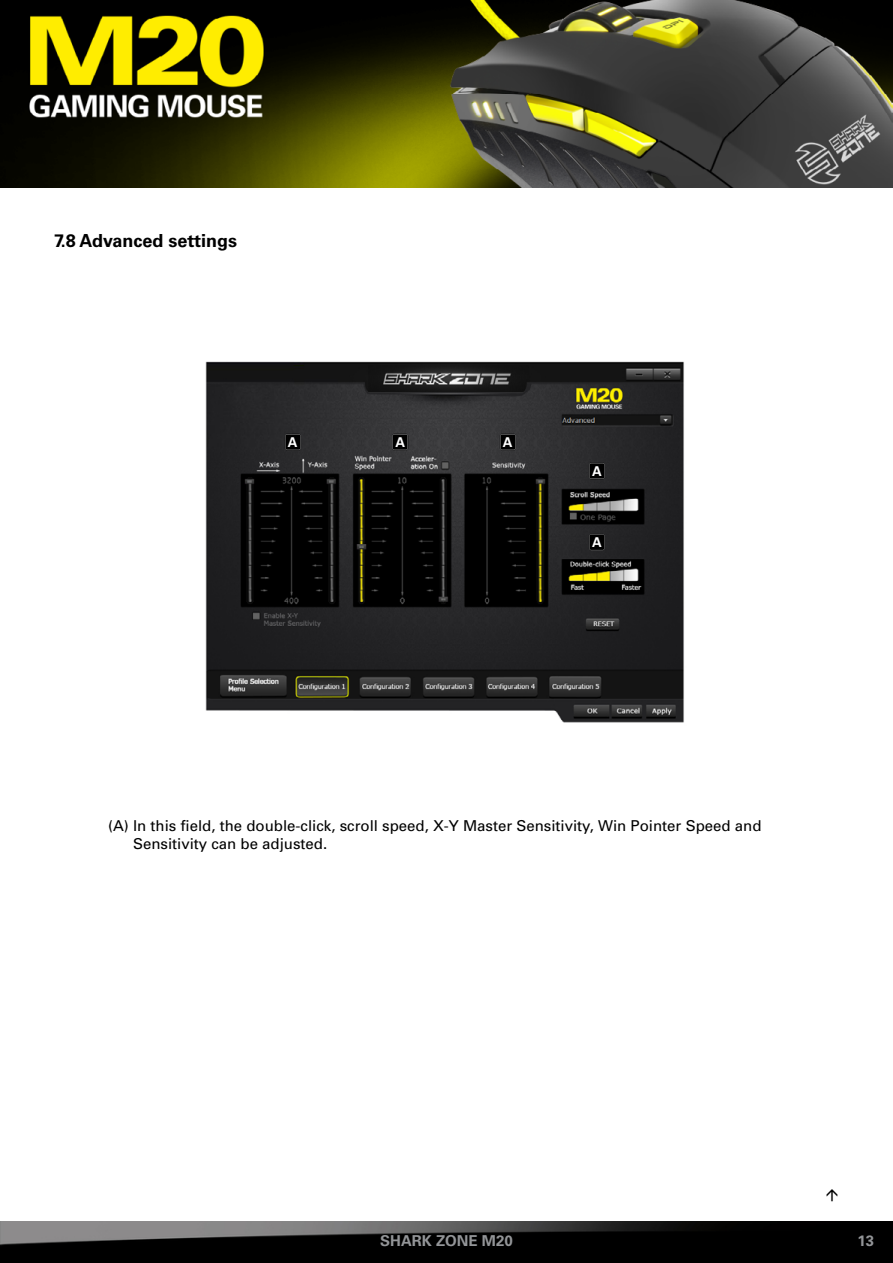
<style>
.page{position:relative;width:893px;height:1263px;background:#fff}
.page>*{position:absolute;margin:0;border:0;box-sizing:border-box;transform-origin:0 0}
.t1{font:700 18px "Univers";color:#000}
.t2{font:15px/18px "Univers";color:#000}
.t3{font:700 15px "Univers";color:#939598}
.t4{font:700 13.5px "Univers";color:#fff}
</style>
<div class="page">
<img style="left:0;top:1221px;width:893px;height:42px">
<img style="left:0;top:0;width:893px;height:187px">
<img style="left:205px;top:361px;width:479px;height:362px">
<svg style="left:285px;top:434px;width:16px;height:16px"></svg>
<svg style="left:392px;top:434px;width:16px;height:16px"></svg>
<svg style="left:500px;top:434px;width:16px;height:16px"></svg>
<svg style="left:589px;top:463px;width:16px;height:16px"></svg>
<svg style="left:589px;top:534px;width:16px;height:16px"></svg>
<p class="t1" style="left:54px;top:230px;width:185px">7.8 Advanced settings</p>
<p class="t4" style="left:288px;top:434px;width:11px">A</p>
<p class="t4" style="left:395px;top:434px;width:11px">A</p>
<p class="t4" style="left:503px;top:434px;width:11px">A</p>
<p class="t4" style="left:592px;top:463px;width:11px">A</p>
<p class="t4" style="left:592px;top:534px;width:11px">A</p>
<p class="t2" style="left:133px;top:817px;width:630px;text-indent:-25px">(A) In this field, the double-click, scroll speed, X-Y Master Sensitivity, Win Pointer Speed and<br>Sensitivity can be adjusted.</p>
<p class="t3" style="left:380px;top:1232px;width:134px">SHARK ZONE M20</p>
<p class="t3" style="left:858px;top:1232px;width:18px">13</p>
</div>
